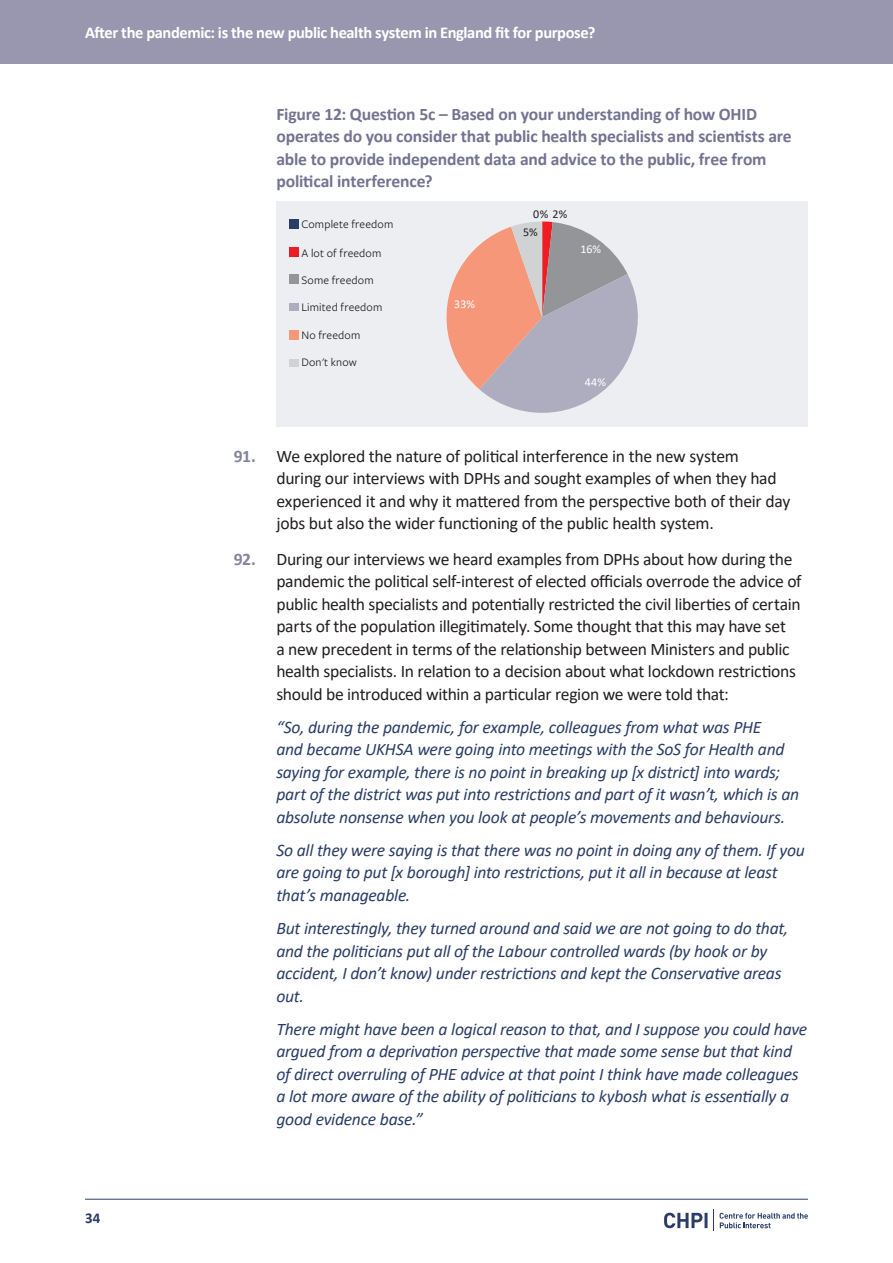
<style>
.page{position:relative;width:893px;height:1263px;background:#fff}
.page>*{position:absolute;margin:0;border:0;box-sizing:border-box;transform-origin:0 0}
.Text_Quote{font:italic 17.7px/22.5px "Calibri";letter-spacing:-.015em;color:#2b3d67}
.t1{font:17.7px/22.5px "Calibri";letter-spacing:-.02em;color:#231f20}
.t2{font:700 17.7px/22.5px "Calibri";letter-spacing:-.01em;color:#747392}
.t3{font:700 16.5px "Calibri";letter-spacing:-.025em;color:#fff}
.t4{font:700 15px "Calibri";color:#2b3d67}
.t5{font:12px "Freight Sans Pro";letter-spacing:.015em;color:#231f20}
.t6{font:12px "Calibri";color:#fff}
.t7{font:12px "Calibri";color:#231f20}
.s1{font-weight:700;color:#8584a0}
</style>
<div class="page">
<div style="left:0;top:0;width:893px;height:64px;background:#9997af"></div>
<hr style="left:85px;top:1199px;width:723px;height:1px;background:#2b3d67">
<svg style="left:720px;top:1213px;width:88px;height:15px"></svg>
<svg style="left:713px;top:1210px;width:1px;height:21px"></svg>
<svg style="left:664px;top:1213px;width:43px;height:15px"></svg>
<div style="left:276px;top:201px;width:532px;height:226px;background:#edeef2"></div>
<svg style="left:446px;top:221px;width:192px;height:192px"></svg>
<div style="left:289px;top:219px;width:9px;height:9px;background:#2b3d67"></div>
<div style="left:289px;top:248px;width:9px;height:9px;background:#ee1d23"></div>
<div style="left:289px;top:275px;width:9px;height:9px;background:#939598"></div>
<div style="left:289px;top:303px;width:9px;height:8px;background:#aeadbf"></div>
<div style="left:289px;top:330px;width:9px;height:9px;background:#f6977a"></div>
<div style="left:289px;top:359px;width:9px;height:7px;background:#d1d2d4"></div>
<p class="t3" style="left:85px;top:21px;width:512px">After the pandemic: is the new public health system in England fit for purpose?</p>
<p class="t2" style="left:276px;top:102px;width:517px">Figure 12: Question 5c – Based on your understanding of how OHID operates do you consider that public health specialists and scientists are able to provide independent data and advice to the public, free from political interference?</p>
<p class="t7" style="left:533px;top:206px;width:36px">0% 2%</p>
<p class="t6" style="left:580px;top:241px;width:22px">16%</p>
<p class="t5" style="left:301px;top:216px;width:93px">Complete freedom</p>
<p class="t5" style="left:301px;top:245px;width:82px">A lot of freedom</p>
<p class="t5" style="left:301px;top:272px;width:74px">Some freedom</p>
<p class="t5" style="left:301px;top:299px;width:83px">Limited freedom</p>
<p class="t5" style="left:301px;top:327px;width:60px">No freedom</p>
<p class="t5" style="left:301px;top:354px;width:57px">Don't know</p>
<p class="t7" style="left:523px;top:224px;width:16px">5%</p>
<p class="t6" style="left:454px;top:296px;width:22px">33%</p>
<p class="t6" style="left:585px;top:374px;width:23px">44%</p>
<p class="t4" style="left:85px;top:1207px;width:17px">34</p>
<p class="t1" style="left:276px;top:444px;width:515px;text-indent:-43px"><span class="s1">91.</span> We explored the nature of political interference in the new system<br>during our interviews with DPHs and sought examples of when they had experienced it and why it mattered from the perspective both of their day jobs but also the wider functioning of the public health system.</p>
<p class="t1" style="left:276px;top:547px;width:527px;text-indent:-43px"><span class="s1">92.</span> During our interviews we heard examples from DPHs about how during the pandemic the political self-interest of elected officials overrode the advice of public health specialists and potentially restricted the civil liberties of certain parts of the population illegitimately. Some thought that this may have set<br>a new precedent in terms of the relationship between Ministers and public health specialists. In relation to a decision about what lockdown restrictions should be introduced within a particular region we were told that:</p>
<p class="Text_Quote" style="left:276px;top:715px;width:524px">“So, during the pandemic, for example, colleagues from what was PHE<br>and became UKHSA were going into meetings with the SoS for Health and saying for example, there is no point in breaking up [x district] into wards; part of the district was put into restrictions and part of it wasn’t, which is an absolute nonsense when you look at people’s movements and behaviours.</p>
<p class="Text_Quote" style="left:276px;top:838px;width:530px">So all they were saying is that there was no point in doing any of them. If you are going to put [x borough] into restrictions, put it all in because at least that’s manageable.</p>
<p class="Text_Quote" style="left:276px;top:916px;width:513px">But interestingly, they turned around and said we are not going to do that, and the politicians put all of the Labour controlled wards (by hook or by accident, I don’t know) under restrictions and kept the Conservative areas out.</p>
<p class="Text_Quote" style="left:276px;top:1017px;width:532px">There might have been a logical reason to that, and I suppose you could have argued from a deprivation perspective that made some sense but that kind of direct overruling of PHE advice at that point I think have made colleagues a lot more aware of the ability of politicians to kybosh what is essentially a good evidence base.”</p>
</div>
